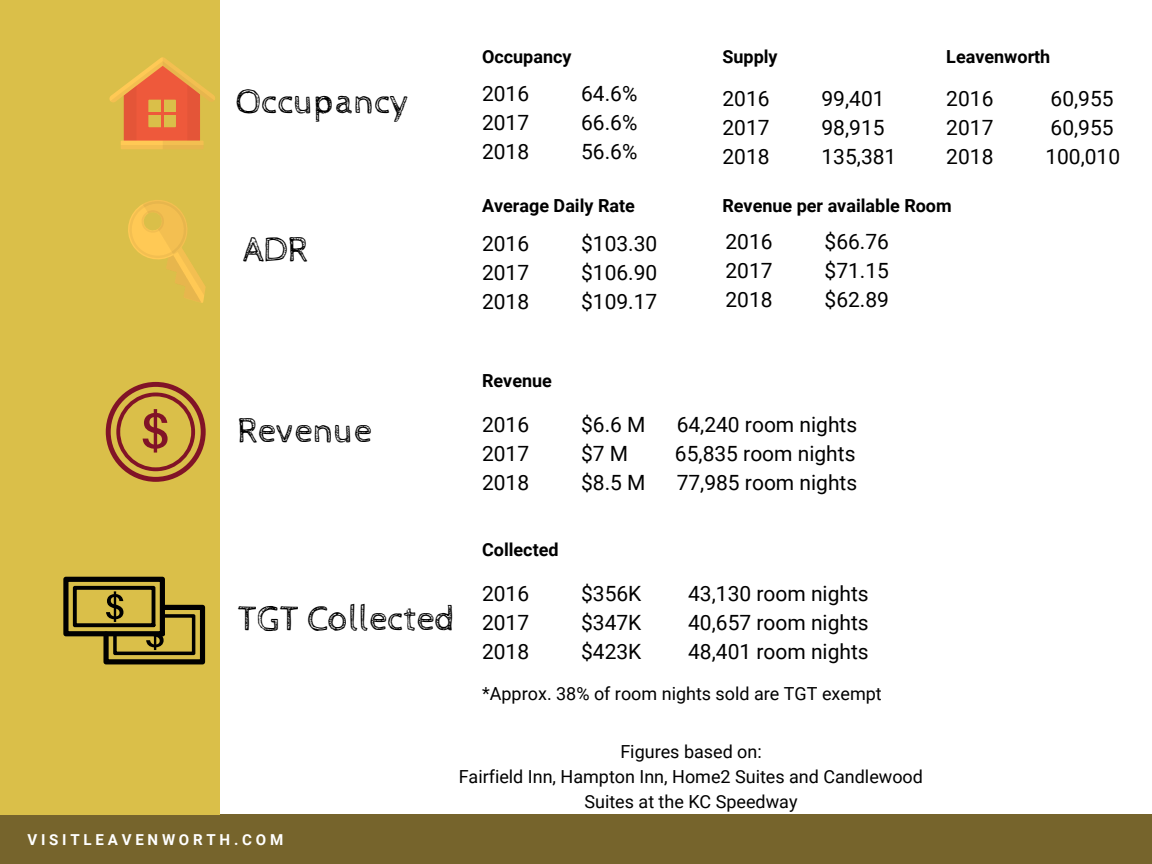
<style>
.page{position:relative;width:1152px;height:864px;background:#fff}
.page>*{position:absolute;margin:0;border:0;box-sizing:border-box;transform-origin:0 0}
.t1{font:36px "Cabin Sketch";color:#000}
.t2{font:21px "Roboto";color:#000}
.t3{font:18px/24.8px "Roboto";color:#000;text-align:center}
.t4{font:700 18px "Roboto";color:#000}
.t5{font:700 15.15px "Roboto";letter-spacing:.25em;color:#fff}
</style>
<div class="page">
<div style="left:0;top:814px;width:1152px;height:50px;background:#76642c"></div>
<div style="left:0;top:0;width:219px;height:814px;background:#dabf49"></div>
<svg style="left:109px;top:57px;width:106px;height:92px"></svg>
<svg style="left:128px;top:200px;width:78px;height:103px"></svg>
<svg style="left:106px;top:382px;width:100px;height:100px"></svg>
<svg style="left:63px;top:577px;width:142px;height:87px"></svg>
<h1 class="t1" style="left:236px;top:81px;width:176px">Occupancy</h1>
<h1 class="t1" style="left:243px;top:229px;width:67px">ADR</h1>
<h1 class="t1" style="left:237px;top:410px;width:136px">Revenue</h1>
<h1 class="t1" style="left:238px;top:599px;width:219px">TGT Collected</h1>
<p class="t4" style="left:482px;top:46px;width:91px">Occupancy</p>
<p class="t2" style="left:482px;top:81px;width:49px">2016</p>
<p class="t2" style="left:581px;top:81px;width:58px">64.6%</p>
<p class="t2" style="left:482px;top:111px;width:49px">2017</p>
<p class="t2" style="left:581px;top:111px;width:58px">66.6%</p>
<p class="t2" style="left:482px;top:140px;width:49px">2018</p>
<p class="t2" style="left:581px;top:140px;width:58px">56.6%</p>
<p class="t4" style="left:482px;top:196px;width:154px">Average Daily Rate</p>
<p class="t2" style="left:482px;top:231px;width:49px">2016</p>
<p class="t2" style="left:581px;top:231px;width:78px">$103.30</p>
<p class="t2" style="left:482px;top:261px;width:49px">2017</p>
<p class="t2" style="left:581px;top:261px;width:78px">$106.90</p>
<p class="t2" style="left:482px;top:290px;width:49px">2018</p>
<p class="t2" style="left:581px;top:290px;width:78px">$109.17</p>
<p class="t4" style="left:722px;top:46px;width:57px">Supply</p>
<p class="t2" style="left:722px;top:86px;width:49px">2016</p>
<p class="t2" style="left:822px;top:86px;width:65px">99,401</p>
<p class="t2" style="left:722px;top:115px;width:49px">2017</p>
<p class="t2" style="left:822px;top:115px;width:65px">98,915</p>
<p class="t2" style="left:722px;top:145px;width:49px">2018</p>
<p class="t2" style="left:822px;top:145px;width:76px">135,381</p>
<p class="t4" style="left:946px;top:46px;width:106px">Leavenworth</p>
<p class="t2" style="left:946px;top:86px;width:49px">2016</p>
<p class="t2" style="left:1051px;top:86px;width:65px">60,955</p>
<p class="t2" style="left:946px;top:115px;width:49px">2017</p>
<p class="t2" style="left:1051px;top:115px;width:65px">60,955</p>
<p class="t2" style="left:946px;top:145px;width:49px">2018</p>
<p class="t2" style="left:1045px;top:145px;width:76px">100,010</p>
<p class="t4" style="left:722px;top:196px;width:231px">Revenue per available Room</p>
<p class="t2" style="left:726px;top:229px;width:49px">2016</p>
<p class="t2" style="left:825px;top:229px;width:66px">$66.76</p>
<p class="t2" style="left:726px;top:259px;width:49px">2017</p>
<p class="t2" style="left:825px;top:259px;width:66px">$71.15</p>
<p class="t2" style="left:726px;top:288px;width:49px">2018</p>
<p class="t2" style="left:825px;top:288px;width:66px">$62.89</p>
<p class="t4" style="left:482px;top:371px;width:71px">Revenue</p>
<p class="t2" style="left:482px;top:412px;width:49px">2016</p>
<p class="t2" style="left:581px;top:412px;width:66px">$6.6 M</p>
<p class="t2" style="left:677px;top:412px;width:182px">64,240 room nights</p>
<p class="t2" style="left:482px;top:442px;width:49px">2017</p>
<p class="t2" style="left:581px;top:442px;width:49px">$7 M</p>
<p class="t2" style="left:675px;top:442px;width:182px">65,835 room nights</p>
<p class="t2" style="left:482px;top:471px;width:49px">2018</p>
<p class="t2" style="left:581px;top:471px;width:66px">$8.5 M</p>
<p class="t2" style="left:677px;top:471px;width:182px">77,985 room nights</p>
<p class="t4" style="left:482px;top:539px;width:78px">Collected</p>
<p class="t2" style="left:482px;top:582px;width:49px">2016</p>
<p class="t2" style="left:581px;top:582px;width:62px">$356K</p>
<p class="t2" style="left:688px;top:582px;width:182px">43,130 room nights</p>
<p class="t2" style="left:482px;top:611px;width:49px">2017</p>
<p class="t2" style="left:581px;top:611px;width:62px">$347K</p>
<p class="t2" style="left:688px;top:611px;width:182px">40,657 room nights</p>
<p class="t2" style="left:482px;top:640px;width:49px">2018</p>
<p class="t2" style="left:581px;top:640px;width:62px">$423K</p>
<p class="t2" style="left:688px;top:640px;width:182px">48,401 room nights</p>
<p class="t3" style="left:482px;top:681px;width:401px">*Approx. 38% of room nights sold are TGT exempt</p>
<p class="t5" style="left:27px;top:831px;width:257px">VISITLEAVENWORTH.COM</p>
<p class="t3" style="left:459px;top:740px;width:466px">Figures based on:<br>Fairfield Inn, Hampton Inn, Home2 Suites and Candlewood<br>Suites at the KC Speedway</p>
</div>
